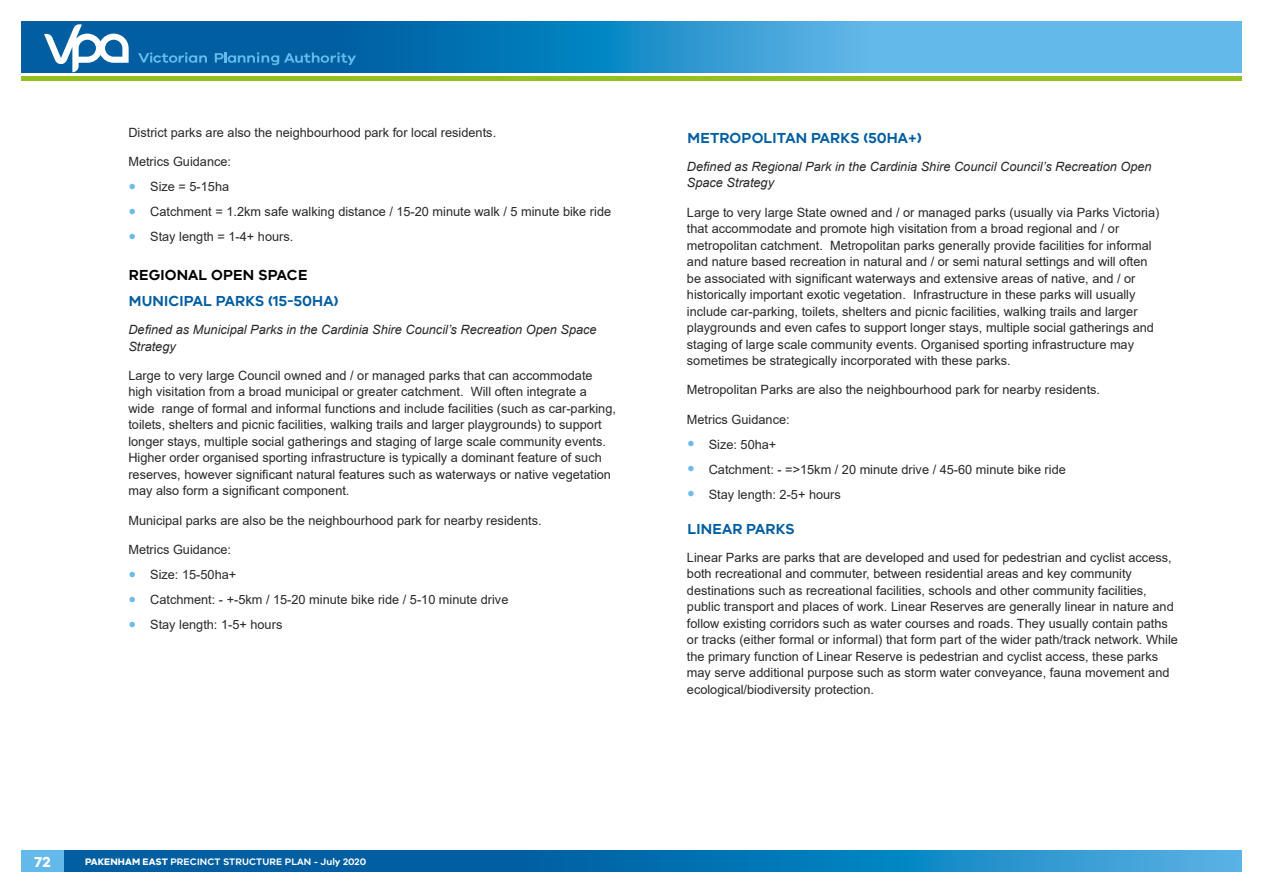
<style>
.page{position:relative;width:1263px;height:893px;background:#fff}
.page>*{position:absolute;margin:0;border:0;box-sizing:border-box;transform-origin:0 0}
.t1{font:600 15px "VIC";letter-spacing:.01em;color:#005ea1}
.t2{font:600 15px "VIC";letter-spacing:.01em;color:#000}
.t3{font:700 15px "VIC";color:#fff}
.t4{font:12.75px/16.5px "Arial";color:#282827}
.t5{font:italic 12.75px/16.5px "Arial";color:#282827}
.t6{font:600 9.75px "VIC";letter-spacing:.01em;color:#fff}
.s1{font-family:"Myriad Pro";font-weight:700;font-size:21px;color:#6ebcea}
.s2{font-weight:700}
</style>
<div class="page">
<svg style="left:64px;top:850px;width:1178px;height:22px;background:#0f76b5"></svg>
<svg style="left:21px;top:72px;width:1221px;height:5px"></svg>
<svg style="left:21px;top:21px;width:1221px;height:51px;background:#3295cd"></svg>
<hr style="left:21px;top:77px;width:1221px;height:4px;background:#95c11f">
<svg style="left:44px;top:23px;width:163px;height:49px"></svg>
<svg style="left:215px;top:52px;width:141px;height:13px;background:#1f7ab7"></svg>
<div style="left:21px;top:850px;width:43px;height:22px;background:#63b9e9"></div>
<p class="t4" style="left:128px;top:124px;width:369px">District parks are also the neighbourhood park for local residents.</p>
<p class="t4" style="left:128px;top:153px;width:104px">Metrics Guidance:</p>
<p class="t4" style="left:129px;top:178px;width:102px"><span class="s1">•</span> Size = 5-15ha</p>
<p class="t4" style="left:129px;top:203px;width:484px"><span class="s1">•</span> Catchment = 1.2km safe walking distance / 15-20 minute walk / 5 minute bike ride</p>
<p class="t4" style="left:129px;top:228px;width:166px"><span class="s1">•</span> Stay length = 1-4+ hours.</p>
<p class="t2" style="left:129px;top:266px;width:180px">REGIONAL OPEN SPACE</p>
<p class="t1" style="left:129px;top:292px;width:211px">MUNICIPAL PARKS (15-50HA)</p>
<p class="t5" style="left:128px;top:321px;width:470px">Defined as Municipal Parks in the Cardinia Shire Council’s Recreation Open Space<br>Strategy</p>
<p class="t4" style="left:128px;top:367px;width:489px">Large to very large Council owned and / or managed parks that can accommodate high visitation from a broad municipal or greater catchment. Will often integrate a wide range of formal and informal functions and include facilities (such as car-parking, toilets, shelters and picnic facilities, walking trails and larger playgrounds) to support longer stays, multiple social gatherings and staging of large scale community events.<br>Higher order organised sporting infrastructure is typically a dominant feature of such reserves, however significant natural features such as waterways or native vegetation may also form a significant component.</p>
<p class="t4" style="left:128px;top:512px;width:415px">Municipal parks are also be the neighbourhood park for nearby residents.</p>
<p class="t4" style="left:128px;top:541px;width:104px">Metrics Guidance:</p>
<p class="t4" style="left:129px;top:566px;width:109px"><span class="s1">•</span> Size: 15-50ha+</p>
<p class="t4" style="left:129px;top:591px;width:381px"><span class="s1">•</span> Catchment: - +-5km / 15-20 minute bike ride / 5-10 minute drive</p>
<p class="t4" style="left:129px;top:616px;width:155px"><span class="s1">•</span> Stay length: 1-5+ hours</p>
<p class="t3" style="left:34px;top:853px;width:18px">72</p>
<p class="t6" style="left:85px;top:856px;width:283px"><span class="s2">PAKENHAM EAST</span> PRECINCT STRUCTURE PLAN - July 2020</p>
<p class="t1" style="left:687px;top:128px;width:236px">METROPOLITAN PARKS (50HA+)</p>
<p class="t5" style="left:687px;top:158px;width:466px">Defined as Regional Park in the Cardinia Shire Council Council’s Recreation Open<br>Space Strategy</p>
<p class="t4" style="left:687px;top:204px;width:474px">Large to very large State owned and / or managed parks (usually via Parks Victoria) that accommodate and promote high visitation from a broad regional and / or metropolitan catchment. Metropolitan parks generally provide facilities for informal and nature based recreation in natural and / or semi natural settings and will often be associated with significant waterways and extensive areas of native, and / or historically important exotic vegetation. Infrastructure in these parks will usually include car-parking, toilets, shelters and picnic facilities, walking trails and larger playgrounds and even cafes to support longer stays, multiple social gatherings and staging of large scale community events. Organised sporting infrastructure may sometimes be strategically incorporated with these parks.</p>
<p class="t4" style="left:687px;top:381px;width:415px">Metropolitan Parks are also the neighbourhood park for nearby residents.</p>
<p class="t4" style="left:687px;top:411px;width:104px">Metrics Guidance:</p>
<p class="t4" style="left:687px;top:436px;width:90px"><span class="s1">•</span> Size: 50ha+</p>
<p class="t4" style="left:687px;top:461px;width:380px"><span class="s1">•</span> Catchment: - =&gt;15km / 20 minute drive / 45-60 minute bike ride</p>
<p class="t4" style="left:687px;top:486px;width:155px"><span class="s1">•</span> Stay length: 2-5+ hours</p>
<p class="t1" style="left:687px;top:519px;width:109px">LINEAR PARKS</p>
<p class="t4" style="left:687px;top:549px;width:492px">Linear Parks are parks that are developed and used for pedestrian and cyclist access, both recreational and commuter, between residential areas and key community destinations such as recreational facilities, schools and other community facilities, public transport and places of work. Linear Reserves are generally linear in nature and follow existing corridors such as water courses and roads. They usually contain paths or tracks (either formal or informal) that form part of the wider path/track network. While the primary function of Linear Reserve is pedestrian and cyclist access, these parks may serve additional purpose such as storm water conveyance, fauna movement and ecological/biodiversity protection.</p>
</div>
